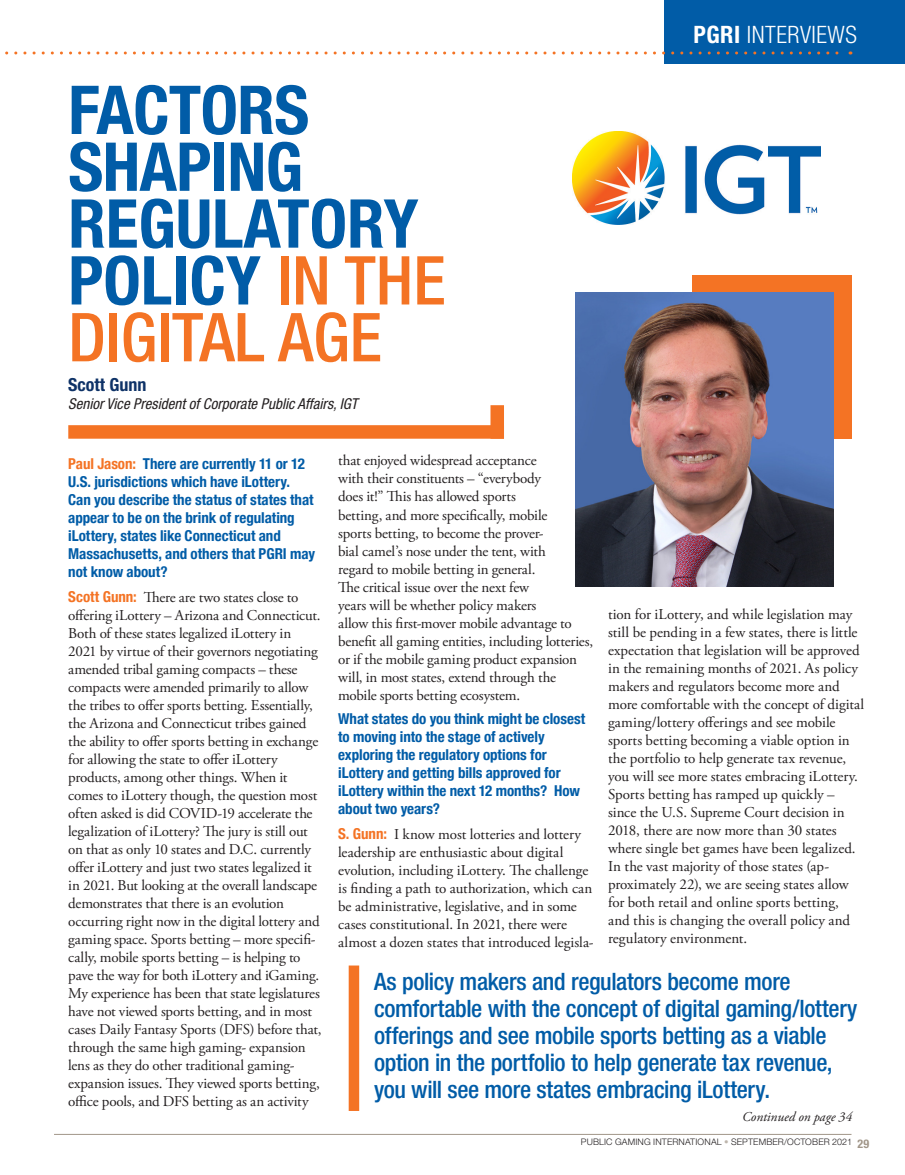
<style>
.page{position:relative;width:905px;height:1175px;background:#fff}
.page>*{position:absolute;margin:0;border:0;box-sizing:border-box;transform-origin:0 0}
.t1{font:700 condensed 67.5px/56.8px "Helvetica Neue LT Std";letter-spacing:-.01em;color:#015ca7}
.t2{font:500 condensed 24px/27px "Helvetica Neue LT Std";letter-spacing:-.015em;color:#015ca7}
.t3{font:300 condensed 24px "Helvetica Neue LT Std";letter-spacing:.02em;color:#fff}
.t4{font:700 condensed 18px "Helvetica Neue LT Std";color:#0e3267}
.t5{font:15px/18px "Adobe Garamond Pro";letter-spacing:-.01em;color:#231f20}
.t6{font:700 condensed 15px/18px "Helvetica Neue";letter-spacing:-.005em;color:#015ca7}
.t7{font:italic condensed 15px "Helvetica Neue LT Std";color:#231f20}
.t8{font:italic 13.5px "Adobe Garamond Pro";color:#231f20}
.t9{font:700 condensed 12px "Helvetica Neue LT Std";color:#a19689}
.t10{font:300 9px "Helvetica Neue LT Std";letter-spacing:.015em;color:#231f20}
.s1{font-weight:500;color:#f47324}
.s2{font-weight:700}
.s3{color:#f47324}
.s4{font-family:"Helvetica Neue";font-weight:700;font-stretch:condensed;color:#f47324}
.s5{color:#beb6ad}
</style>
<div class="page">
<hr style="left:54px;top:1134px;width:797px;height:1px;background:#a19689">
<div style="left:664px;top:0;width:240px;height:63px;background:#015ca7"></div>
<svg style="left:5px;top:51px;width:846px;height:3px"></svg>
<img style="left:572px;top:132px;width:248px;height:92px">
<div style="left:68px;top:425px;width:436px;height:14px;background:#f47324"></div>
<div style="left:490px;top:405px;width:14px;height:34px;background:#f47324"></div>
<div style="left:691px;top:275px;width:160px;height:164px;background:#f47324"></div>
<img style="left:575px;top:292px;width:258px;height:294px">
<div style="left:349px;top:965px;width:10px;height:146px;background:#f47324"></div>
<h1 class="t1" style="left:68px;top:81px;width:379px">FACTORS<br>SHAPING<br>REGULATORY<br>POLICY <span class="s1">IN THE<br>DIGITAL AGE</span></h1>
<p class="t4" style="left:68px;top:374px;width:80px">Scott Gunn</p>
<p class="t7" style="left:68px;top:395px;width:291px">Senior Vice President of Corporate Public Affairs, IGT</p>
<h2 class="t3" style="left:693px;top:20px;width:165px"><span class="s2">PGRI</span> INTERVIEWS</h2>
<p class="t6" style="left:68px;top:453px;width:248px"><span class="s3">Paul Jason:</span> There are currently 11 or 12<br>U.S. jurisdictions which have iLottery.<br>Can you describe the status of states that appear to be on the brink of regulating iLottery, states like Connecticut and Massachusetts, and others that PGRI may not know about?</p>
<p class="t5" style="left:68px;top:588px;width:255px"><span class="s4">Scott Gunn:</span> There are two states close to offering iLottery – Arizona and Connecticut.<br>Both of these states legalized iLottery in 2021 by virtue of their governors negotiating amended tribal gaming compacts – these compacts were amended primarily to allow the tribes to offer sports betting. Essentially, the Arizona and Connecticut tribes gained the ability to offer sports betting in exchange for allowing the state to offer iLottery products, among other things. When it comes to iLottery though, the question most often asked is did COVID-19 accelerate the legalization of iLottery? The jury is still out on that as only 10 states and D.C. currently offer iLottery and just two states legalized it in 2021. But looking at the overall landscape demonstrates that there is an evolution occurring right now in the digital lottery and gaming space. Sports betting – more specifi&shy;cally, mobile sports betting – is helping to pave the way for both iLottery and iGaming.<br>My experience has been that state legislatures have not viewed sports betting, and in most cases Daily Fantasy Sports (DFS) before that, through the same high gaming- expansion lens as they do other traditional gaming&shy;expansion issues. They viewed sports betting, office pools, and DFS betting as an activity</p>
<p class="t5" style="left:338px;top:452px;width:256px">that enjoyed widespread acceptance<br>with their constituents – “everybody<br>does it!” This has allowed sports<br>betting, and more specifically, mobile<br>sports betting, to become the prover-<br>bial camel’s nose under the tent, with<br>regard to mobile betting in general.<br>The critical issue over the next few<br>years will be whether policy makers<br>allow this first-mover mobile advantage to benefit all gaming entities, including lotteries, or if the mobile gaming product expansion will, in most states, extend through the mobile sports betting ecosystem.</p>
<p class="t6" style="left:338px;top:709px;width:248px">What states do you think might be closest to moving into the stage of actively exploring the regulatory options for iLottery and getting bills approved for iLottery within the next 12 months? How about two years?</p>
<p class="t5" style="left:338px;top:826px;width:257px"><span class="s4">S. Gunn:</span> I know most lotteries and lottery leadership are enthusiastic about digital evolution, including iLottery. The challenge is finding a path to authorization, which can be administrative, legislative, and in some cases constitutional. In 2021, there were almost a dozen states that introduced legisla-</p>
<p class="t5" style="left:608px;top:605px;width:258px">tion for iLottery, and while legislation may still be pending in a few states, there is little expectation that legislation will be approved in the remaining months of 2021. As policy makers and regulators become more and more comfortable with the concept of digital gaming/lottery offerings and see mobile sports betting becoming a viable option in the portfolio to help generate tax revenue, you will see more states embracing iLottery.<br>Sports betting has ramped up quickly – since the U.S. Supreme Court decision in 2018, there are now more than 30 states where single bet games have been legalized.<br>In the vast majority of those states (ap&shy;proximately 22), we are seeing states allow for both retail and online sports betting, and this is changing the overall policy and regulatory environment.</p>
<p class="t2" style="left:374px;top:967px;width:485px">As policy makers and regulators become more comfortable with the concept of digital gaming/lottery offerings and see mobile sports betting as a viable option in the portfolio to help generate tax revenue, you will see more states embracing iLottery.</p>
<p class="t8" style="left:742px;top:1108px;width:111px">Continued on page 34</p>
<p class="t10" style="left:581px;top:1135px;width:273px">PUBLIC GAMING INTERNATIONAL <span class="s5">•</span> SEPTEMBER/OCTOBER 2021</p>
<p class="t9" style="left:857px;top:1136px;width:13px">29</p>
</div>
